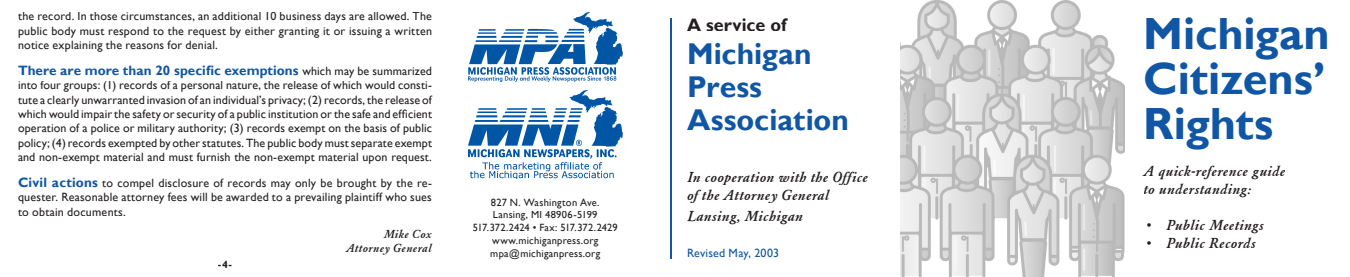
<style>
.page{position:relative;width:1350px;height:277px;background:#fff}
.page>*{position:absolute;margin:0;border:0;box-sizing:border-box;transform-origin:0 0}
.t1{font:700 45px/45px "Gill Sans";letter-spacing:-.005em;color:#1056a4;text-align:justify}
.t2{font:700 30px/33px "Gill Sans";color:#1056a4}
.t3{font:700 18px "Gill Sans";letter-spacing:.005em;color:#231f20}
.t4{font:italic 600 15px/18px "URW Garamond T";letter-spacing:.005em;color:#231f20}
.t5{font:700 13.5px "Gill Sans";letter-spacing:.005em;color:#1056a4}
.t6{font:12px/14.2px "Gill Sans";letter-spacing:.015em;color:#231f20;text-align:justify}
.t7{font:italic 600 12px/14.4px "URW Garamond T";letter-spacing:.01em;color:#231f20;text-align:right}
.t8{font:12px "Gill Sans";letter-spacing:.02em;color:#1056a4}
.t9{font:10.5px/12.8px "Gill Sans";letter-spacing:.02em;color:#231f20;text-align:center}
.t10{font:700 10.5px "Gill Sans";color:#231f20}
.s1{font-weight:400;font-size:12px;color:#231f20}
.s2{font-weight:700;font-size:13.5px;color:#1056a4}
</style>
<div class="page">
<img style="left:468px;top:12px;width:154px;height:69px">
<img style="left:468px;top:90px;width:154px;height:88px">
<hr style="left:670px;top:18px;width:2px;height:240px;background:#1056a4">
<img style="left:900px;top:0;width:225px;height:276px">
<p class="t6" style="left:18px;top:9px;width:416px">the record. In those circumstances, an additional 10 business days are allowed. The public body must respond to the request by either granting it or issuing a written notice explaining the reasons for denial.</p>
<p class="t5" style="left:18px;top:62px;width:415px">There are more than 20 specific exemptions <span class="s1">which may be summarized</span></p>
<p class="t6" style="left:18px;top:78px;width:416px">into four groups: (1) records of a personal nature, the release of which would consti&shy;tute a clearly unwarranted invasion of an individual’s privacy; (2) records, the release of which would impair the safety or security of a public institution or the safe and efficient operation of a police or military authority; (3) records exempt on the basis of public policy; (4) records exempted by other statutes. The public body must separate exempt and non-exempt material and must furnish the non-exempt material upon request.</p>
<p class="t6" style="left:18px;top:176px;width:416px"><span class="s2">Civil actions</span> to compel disclosure of records may only be brought by the re&shy;quester. Reasonable attorney fees will be awarded to a prevailing plaintiff who sues to obtain documents.</p>
<p class="t7" style="left:346px;top:226px;width:87px">Mike Cox<br>Attorney General</p>
<p class="t10" style="left:218px;top:257px;width:16px">-4-</p>
<p class="t9" style="left:473px;top:196px;width:147px">827 N. Washington Ave.<br>Lansing, MI 48906-5199<br>517.372.2424 • Fax: 517.372.2429 www.michiganpress.org mpa@michiganpress.org</p>
<h3 class="t3" style="left:687px;top:14px;width:101px">A service of</h3>
<h2 class="t2" style="left:687px;top:38px;width:163px">Michigan<br>Press<br>Association</h2>
<p class="t4" style="left:687px;top:167px;width:183px">In cooperation with the Office of the Attorney General</p>
<p class="t4" style="left:687px;top:207px;width:118px">Lansing, Michigan</p>
<p class="t8" style="left:687px;top:246px;width:94px">Revised May, 2003</p>
<h1 class="t1" style="left:1143px;top:13px;width:188px">Michigan Citizens’ Rights</h1>
<p class="t4" style="left:1144px;top:162px;width:144px">A quick-reference guide to understanding:</p>
<p class="t4" style="left:1144px;top:216px;width:122px">• Public Meetings</p>
<p class="t4" style="left:1144px;top:234px;width:114px">• Public Records</p>
</div>
